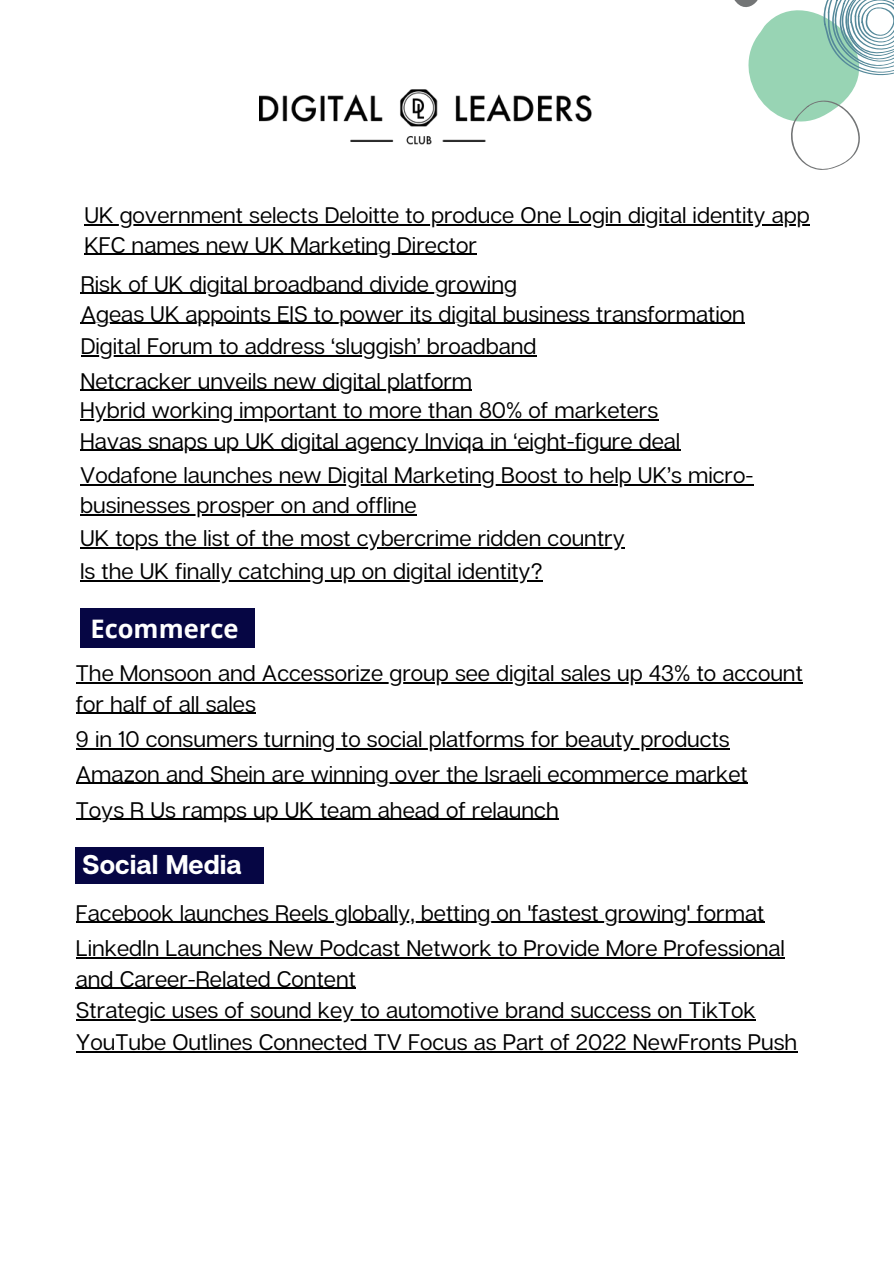
<style>
.page{position:relative;width:894px;height:1264px;background:#fff}
.page>*{position:absolute;margin:0;border:0;box-sizing:border-box;transform-origin:0 0}
.t1{font:700 27px "Articulat CF";color:#fff}
.t2{font:700 25.5px "Open Sans";color:#fff}
.t3{font:22.5px/30.5px "Articulat CF";color:#000}
</style>
<div class="page">
<img style="left:259px;top:89px;width:332px;height:56px">
<svg style="left:734px;top:0;width:159px;height:170px"></svg>
<hr style="left:81px;top:389px;width:391px;height:2px;background:#000">
<hr style="left:80px;top:419px;width:578px;height:1px;background:#000">
<hr style="left:80px;top:450px;width:600px;height:1px;background:#000">
<hr style="left:80px;top:484px;width:673px;height:1px;background:#000">
<hr style="left:80px;top:514px;width:336px;height:1px;background:#000">
<hr style="left:80px;top:547px;width:544px;height:1px;background:#000">
<hr style="left:80px;top:580px;width:462px;height:1px;background:#000">
<hr style="left:81px;top:293px;width:436px;height:1px;background:#000">
<hr style="left:81px;top:323px;width:663px;height:1px;background:#000">
<hr style="left:81px;top:355px;width:455px;height:1px;background:#000">
<div style="left:80px;top:608px;width:175px;height:40px;background:#060644"></div>
<hr style="left:76px;top:682px;width:726px;height:1px;background:#000">
<hr style="left:76px;top:712px;width:180px;height:2px;background:#000">
<hr style="left:76px;top:748px;width:653px;height:1px;background:#000">
<hr style="left:76px;top:783px;width:671px;height:1px;background:#000">
<hr style="left:76px;top:818px;width:482px;height:2px;background:#000">
<div style="left:76px;top:847px;width:188px;height:36px;background:#060644"></div>
<hr style="left:76px;top:921px;width:688px;height:1px;background:#000">
<hr style="left:76px;top:957px;width:708px;height:1px;background:#000">
<hr style="left:76px;top:987px;width:280px;height:1px;background:#000">
<hr style="left:76px;top:1019px;width:679px;height:1px;background:#000">
<hr style="left:76px;top:1050px;width:721px;height:2px;background:#000">
<hr style="left:84px;top:224px;width:725px;height:1px;background:#000">
<hr style="left:84px;top:254px;width:393px;height:1px;background:#000">
<p class="t3" style="left:84px;top:199px;width:726px">UK government selects Deloitte to produce One Login digital identity app</p>
<p class="t3" style="left:84px;top:229px;width:394px">KFC names new UK Marketing Director</p>
<p class="t3" style="left:81px;top:268px;width:437px">Risk of UK digital broadband divide growing</p>
<p class="t3" style="left:81px;top:298px;width:665px">Ageas UK appoints EIS to power its digital business transformation</p>
<p class="t3" style="left:81px;top:330px;width:457px">Digital Forum to address ‘sluggish’ broadband</p>
<p class="t3" style="left:81px;top:365px;width:393px">Netcracker unveils new digital platform</p>
<p class="t3" style="left:80px;top:394px;width:579px">Hybrid working important to more than 80% of marketers</p>
<p class="t3" style="left:80px;top:425px;width:601px">Havas snaps up UK digital agency Inviqa in ‘eight-figure deal</p>
<p class="t3" style="left:80px;top:459px;width:674px">Vodafone launches new Digital Marketing Boost to help UK’s micro&shy;businesses prosper on and offline</p>
<p class="t3" style="left:80px;top:522px;width:546px">UK tops the list of the most cybercrime ridden country</p>
<p class="t3" style="left:80px;top:555px;width:463px">Is the UK finally catching up on digital identity?</p>
<p class="t2" style="left:90px;top:610px;width:150px">Ecommerce</p>
<p class="t3" style="left:76px;top:657px;width:728px">The Monsoon and Accessorize group see digital sales up 43% to account for half of all sales</p>
<p class="t3" style="left:76px;top:723px;width:655px">9 in 10 consumers turning to social platforms for beauty products</p>
<p class="t3" style="left:76px;top:758px;width:673px">Amazon and Shein are winning over the Israeli ecommerce market</p>
<p class="t3" style="left:76px;top:794px;width:484px">Toys R Us ramps up UK team ahead of relaunch</p>
<p class="t1" style="left:82px;top:847px;width:161px">Social Media</p>
<p class="t3" style="left:76px;top:896px;width:689px">Facebook launches Reels globally, betting on 'fastest growing' format</p>
<p class="t3" style="left:76px;top:932px;width:710px">LinkedIn Launches New Podcast Network to Provide More Professional and Career-Related Content</p>
<p class="t3" style="left:76px;top:994px;width:681px">Strategic uses of sound key to automotive brand success on TikTok</p>
<p class="t3" style="left:76px;top:1026px;width:722px">YouTube Outlines Connected TV Focus as Part of 2022 NewFronts Push</p>
</div>
